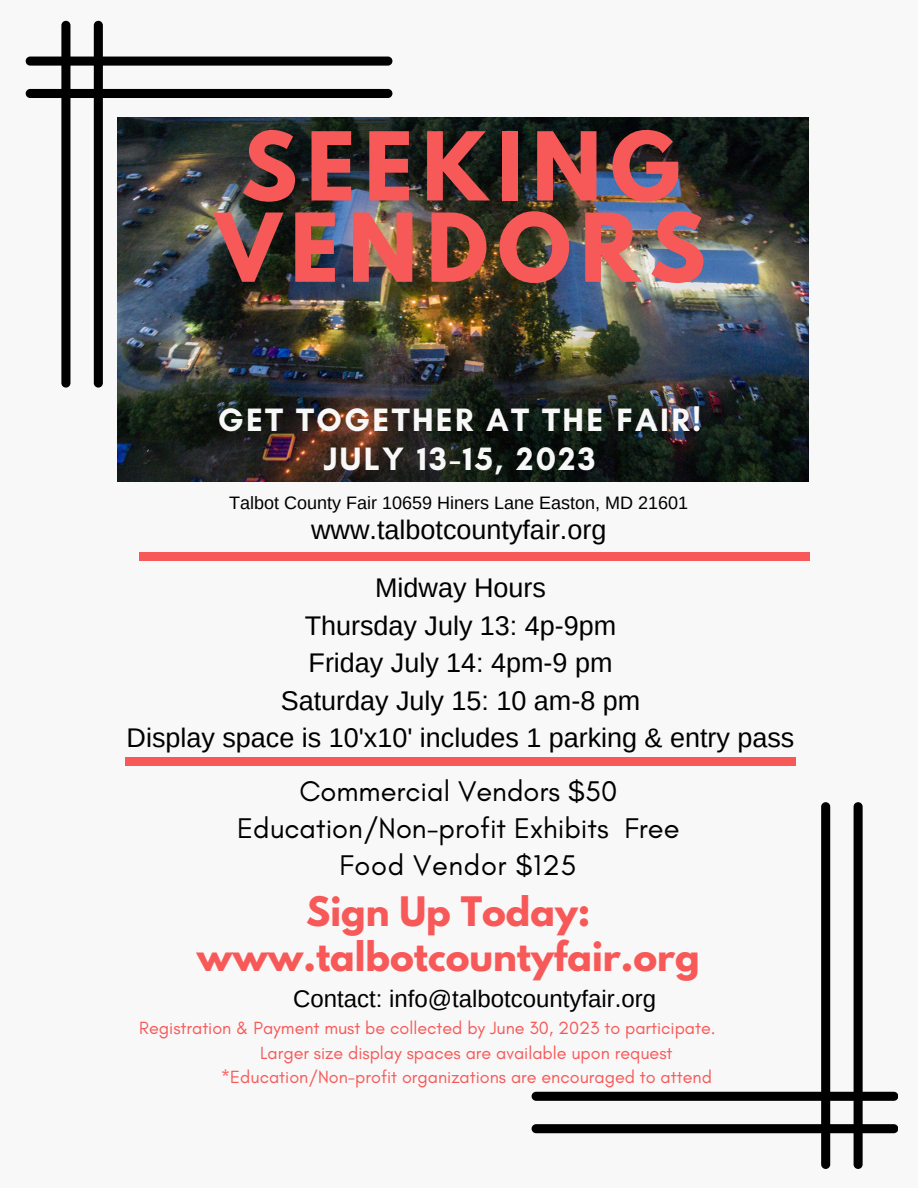
<style>
.page{position:relative;width:918px;height:1188px;background:#f8f8f8}
.page>*{position:absolute;margin:0;border:0;box-sizing:border-box;transform-origin:0 0}
.t1{font:700 84px/81.3px "League Spartan";letter-spacing:.11em;color:#f75959;text-align:center}
.t2{font:700 36px/45px "League Spartan";color:#f75959;text-align:center}
.t3{font:700 33px/38.8px "Glacial Indifference";letter-spacing:.07em;color:#f8f8f8;text-align:center}
.t4{font:28.95px/37.2px "Glacial Indifference";color:#000;text-align:center}
.t5{font:27px/37.3px "Arimo";color:#000;text-align:center}
.t6{font:24px "Arimo";color:#000}
.t7{font:18px "Glacial Indifference";color:#f75959}
.t8{font:18px "Arimo";color:#000}
</style>
<div class="page">
<img style="left:118px;top:118px;width:691px;height:363px">
<div style="left:139px;top:552px;width:671px;height:9px;background:#f75959"></div>
<div style="left:126px;top:757px;width:670px;height:9px;background:#f75959"></div>
<img style="left:26px;top:21px;width:366px;height:366px">
<svg style="left:532px;top:802px;width:366px;height:367px"></svg>
<h1 class="t1" style="left:215px;top:137px;width:492px">SEEKING<br>VENDORS</h1>
<h3 class="t3" style="left:218px;top:401px;width:485px">GET TOGETHER AT THE FAIR!<br>JULY 13-15, 2023</h3>
<p class="t8" style="left:229px;top:492px;width:460px">Talbot County Fair 10659 Hiners Lane Easton, MD 21601</p>
<h3 class="t5" style="left:311px;top:511px;width:297px">www.talbotcountyfair.org</h3>
<h3 class="t5" style="left:127px;top:569px;width:669px">Midway Hours<br>Thursday July 13: 4p-9pm<br>Friday July 14: 4pm-9 pm<br>Saturday July 15: 10 am-8 pm<br>Display space is 10'x10' includes 1 parking &amp; entry pass</h3>
<h3 class="t4" style="left:237px;top:772px;width:444px">Commercial Vendors $50<br>Education/Non-profit Exhibits Free<br>Food Vendor $125</h3>
<h2 class="t2" style="left:197px;top:894px;width:504px">Sign Up Today: www.talbotcountyfair.org</h2>
<h3 class="t6" style="left:293px;top:985px;width:365px">Contact: info@talbotcountyfair.org</h3>
<p class="t7" style="left:139px;top:1017px;width:578px">Registration &amp; Payment must be collected by June 30, 2023 to participate.</p>
<p class="t7" style="left:260px;top:1042px;width:414px">Larger size display spaces are available upon request</p>
<p class="t7" style="left:221px;top:1066px;width:493px">*Education/Non-profit organizations are encouraged to attend</p>
</div>
